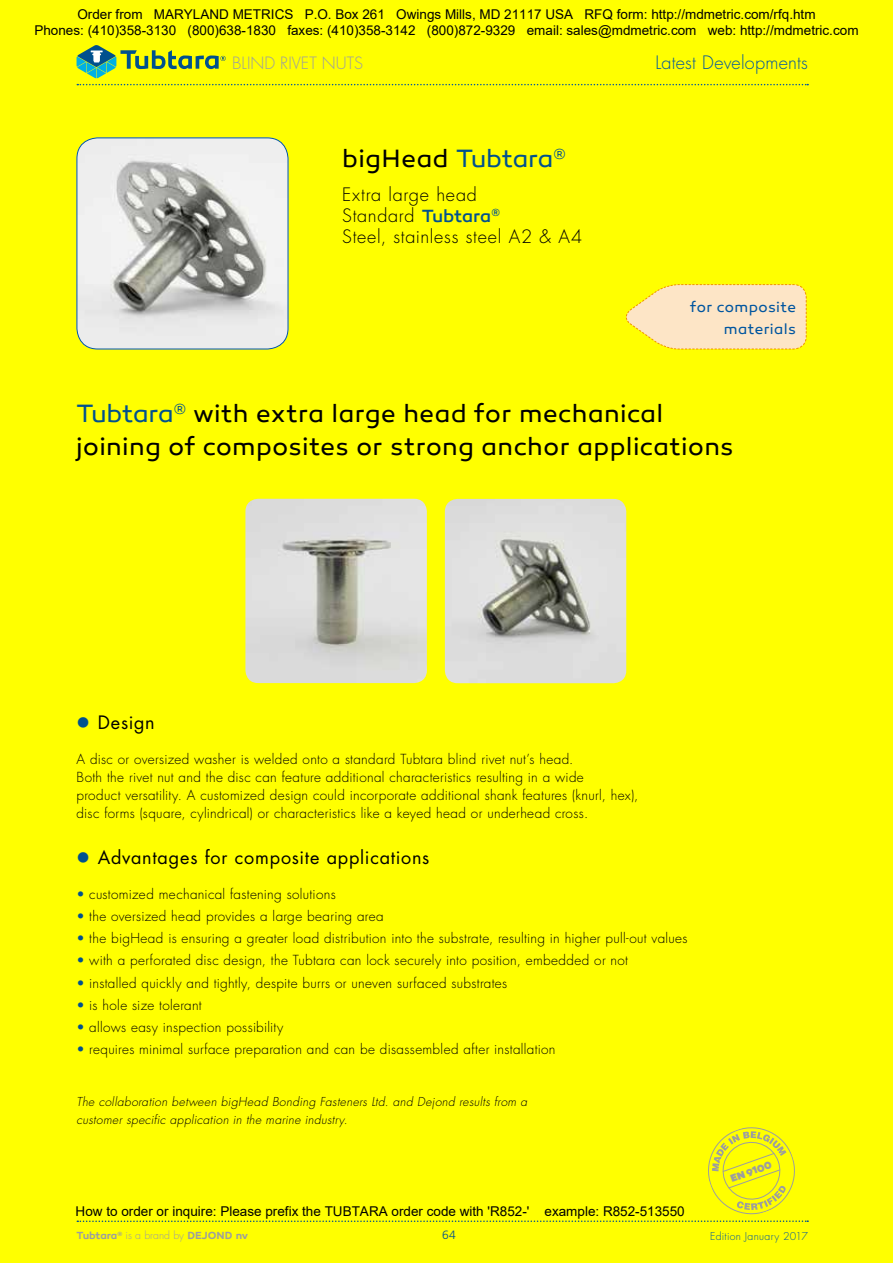
<style>
.page{position:relative;width:893px;height:1263px;background:#ff0}
.page>*{position:absolute;margin:0;border:0;box-sizing:border-box;transform-origin:0 0}
.t1{font:25.5px/33px "Canaro";letter-spacing:.015em;color:#000}
.t2{font:300 18px/21px "Futura";letter-spacing:.04em;color:#000}
.t3{font:18px "Futura";letter-spacing:.045em;color:#000}
.t4{font:300 18px "Futura";letter-spacing:.015em;color:#00559f}
.t5{font:300 16.5px "Futura";color:#9c9e9f}
.t6{font:15px/22.5px "Canaro";letter-spacing:.03em;color:#00559f;text-align:right}
.t7{font:300 13.5px/18px "Futura";letter-spacing:.02em;color:#000}
.t8{font:13.5px/16.2px "Arial";color:#000;text-align:center}
.t9{font:italic 300 12px/18px "Futura";letter-spacing:.03em;color:#000}
.t10{font:300 12px "Frutiger";color:#00518e}
.t11{font:600 10.5px "Canaro";color:#9c9e9f}
.t12{font:300 10.5px "Futura";letter-spacing:.03em;color:#00559f}
.t13{font:900 10.5px "Canaro";color:#9c9e9f}
.s1{color:#00518e}
.s2{font-family:"Canaro";font-weight:500;color:#00518e}
.s3{font-family:"Futura";font-weight:300}
</style>
<div class="page">
<img style="left:77px;top:138px;width:211px;height:211px">
<div style="left:77px;top:138px;width:211px;height:211px;border:1px solid #00559f;border-radius:21px"></div>
<img style="left:245px;top:499px;width:182px;height:184px">
<img style="left:445px;top:499px;width:181px;height:184px">
<svg style="left:77px;top:1127px;width:731px;height:95px"></svg>
<svg style="left:77px;top:84px;width:731px;height:1px"></svg>
<svg style="left:77px;top:45px;width:149px;height:33px"></svg>
<svg style="left:626px;top:284px;width:181px;height:66px;background:#fce6a9"></svg>
<p class="t8" style="left:34px;top:6px;width:826px">Order from MARYLAND METRICS P.O. Box 261 Owings Mills, MD 21117 USA RFQ form: http://mdmetric.com/rfq.htm<br>Phones: (410)358-3130 (800)638-1830 faxes: (410)358-3142 (800)872-9329 email: sales@mdmetric.com web: http://mdmetric.com</p>
<p class="t5" style="left:232px;top:53px;width:132px">BLIND RIVET NUTS</p>
<h2 class="t4" style="left:655px;top:52px;width:154px">Latest Developments</h2>
<h1 class="t1" style="left:342px;top:142px;width:225px">bigHead <span class="s1">Tubtara</span><sup>®</sup></h1>
<h2 class="t2" style="left:342px;top:184px;width:241px">Extra large head<br>Standard <span class="s2">Tubtara</span><sup>®<br></sup>Steel, stainless steel A2 &amp; A4</h2>
<p class="t6" style="left:690px;top:295px;width:107px">for composite materials</p>
<h1 class="t1" style="left:77px;top:397px;width:659px"><span class="s1">Tubtara</span><sup>®</sup> with extra large head for mechanical joining of composites or strong anchor applications</h1>
<h2 class="t3" style="left:98px;top:711px;width:58px">Design</h2>
<p class="t7" style="left:77px;top:751px;width:563px">A disc or oversized washer is welded onto a standard Tubtara blind rivet nut’s head.<br>Both the rivet nut and the disc can feature additional characteristics resulting in a wide<br>product versatility. A customized design could incorporate additional shank features (knurl, hex), disc forms (square, cylindrical) or characteristics like a keyed head or underhead cross.</p>
<h2 class="t3" style="left:98px;top:845px;width:333px">Advantages for composite applications</h2>
<p class="t7" style="left:77px;top:885px;width:261px"><span class="s1">•</span> customized mechanical fastening solutions</p>
<p class="t7" style="left:77px;top:907px;width:309px"><span class="s1">•</span> the oversized head provides a large bearing area</p>
<p class="t7" style="left:77px;top:929px;width:613px"><span class="s1">•</span> the bigHead is ensuring a greater load distribution into the substrate, resulting in higher pull-out values</p>
<p class="t7" style="left:77px;top:952px;width:553px"><span class="s1">•</span> with a perforated disc design, the Tubtara can lock securely into position, embedded or not</p>
<p class="t7" style="left:77px;top:974px;width:432px"><span class="s1">•</span> installed quickly and tightly, despite burrs or uneven surfaced substrates</p>
<p class="t7" style="left:77px;top:996px;width:127px"><span class="s1">•</span> is hole size tolerant</p>
<p class="t7" style="left:77px;top:1018px;width:208px"><span class="s1">•</span> allows easy inspection possibility</p>
<p class="t7" style="left:77px;top:1041px;width:480px"><span class="s1">•</span> requires minimal surface preparation and can be disassembled after installation</p>
<p class="t9" style="left:77px;top:1093px;width:452px">The collaboration between bigHead Bonding Fasteners Ltd. and Dejond results from a customer specific application in the marine industry.</p>
<p class="t8" style="left:76px;top:1203px;width:611px">How to order or inquire: Please prefix the TUBTARA order code with 'R852-' example: R852-513550</p>
<p class="t13" style="left:729px;top:1172px;width:44px;rotate:-19deg">EN 9100</p>
<p class="t11" style="left:77px;top:1229px;width:173px">Tubtara<sup>®</sup> <span class="s3">is a brand by</span> DEJOND nv</p>
<p class="t12" style="left:710px;top:1229px;width:99px">Edition January 2017</p>
<p class="t10" style="left:442px;top:1228px;width:15px">64</p>
</div>
